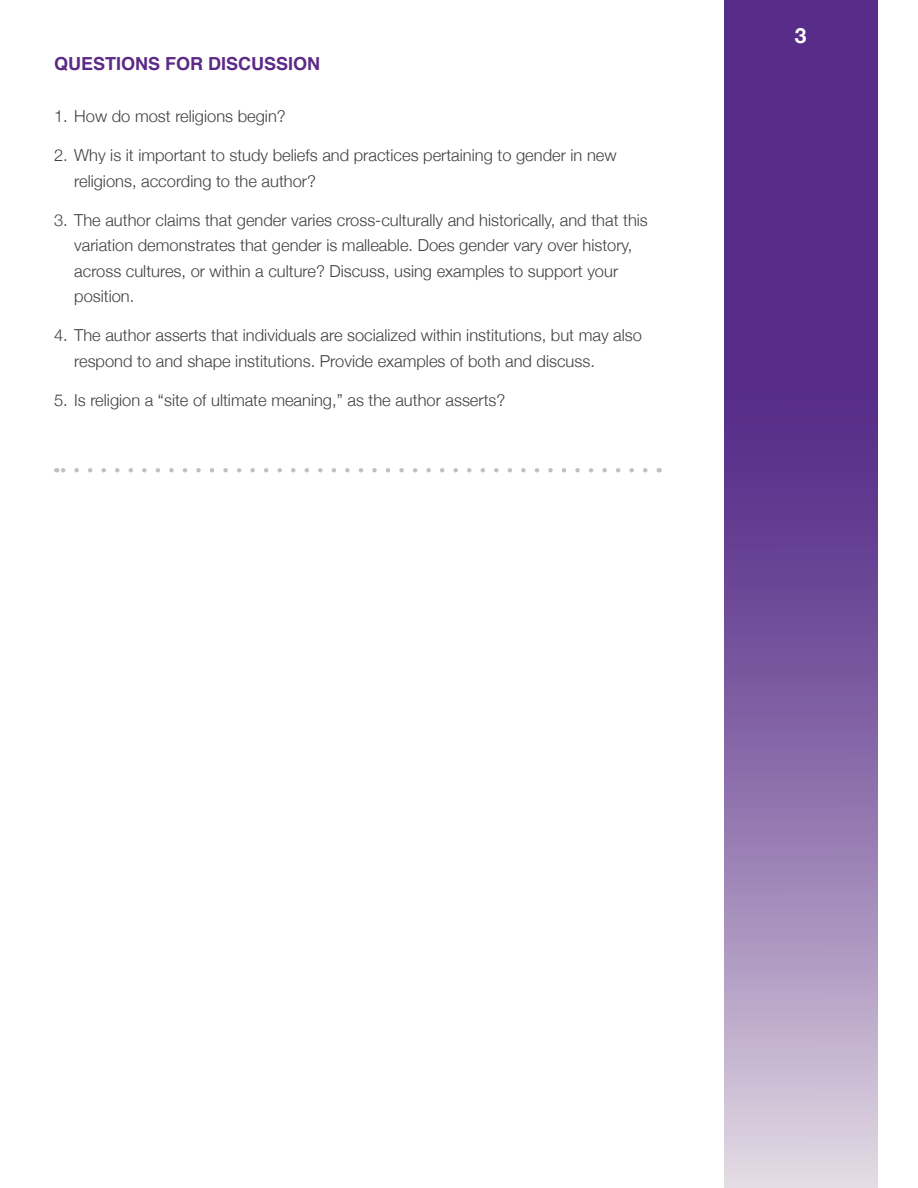
<style>
.page{position:relative;width:918px;height:1188px;background:#fff}
.page>*{position:absolute;margin:0;border:0;box-sizing:border-box;transform-origin:0 0}
.t1{font:700 21px "Helvetica Neue";color:#fff}
.t2{font:700 18px "Helvetica";color:#5b2986}
.t3{font:300 16.5px/25.5px "Helvetica Neue";color:#414042}
</style>
<div class="page">
<svg style="left:724px;top:0;width:154px;height:1188px;background:#7f5ea3"></svg>
<svg style="left:63px;top:468px;width:582px;height:4px"></svg>
<p class="t2" style="left:54px;top:49px;width:268px">QUESTIONS FOR DISCUSSION</p>
<p class="t3" style="left:54px;top:103px;width:233px">1. How do most religions begin?</p>
<p class="t3" style="left:74px;top:142px;width:544px;text-indent:-20px">2. Why is it important to study beliefs and practices pertaining to gender in new religions, according to the author?</p>
<p class="t3" style="left:74px;top:206px;width:575px;text-indent:-20px">3. The author claims that gender varies cross-culturally and historically, and that this variation demonstrates that gender is malleable. Does gender vary over history, across cultures, or within a culture? Discuss, using examples to support your position.</p>
<p class="t3" style="left:74px;top:322px;width:569px;text-indent:-20px">4. The author asserts that individuals are socialized within institutions, but may also respond to and shape institutions. Provide examples of both and discuss.</p>
<p class="t3" style="left:54px;top:386px;width:453px">5. Is religion a “site of ultimate meaning,” as the author asserts?</p>
<p class="t1" style="left:795px;top:19px;width:13px">3</p>
</div>
